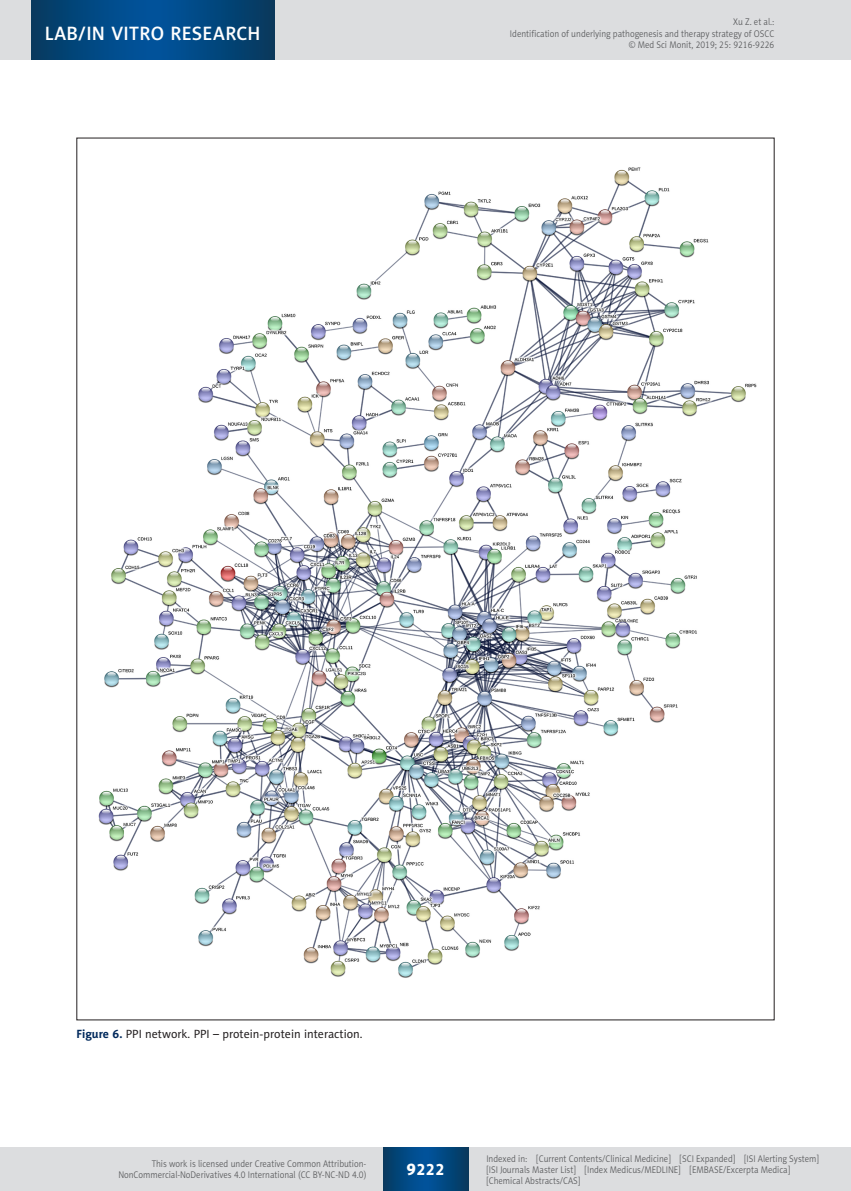
<style>
.page{position:relative;width:851px;height:1191px;background:#fff}
.page>*{position:absolute;margin:0;border:0;box-sizing:border-box;transform-origin:0 0}
.t1{font:19.5px "Naomi Sans EFN Medium";letter-spacing:.015em;color:#fff}
.t2{font:16.5px "Naomi Sans EFN Heavy";color:#fff}
.MSM_Rycina_tytul{font:12px "Naomi Sans EFN";color:#231f20}
.t3{font:9.75px/11.2px "Naomi Sans EFN Light";color:#57585a;text-align:right;scale:.9 1}
.s1{font-weight:700;color:#00295c}
</style>
<div class="page">
<img style="left:98px;top:167px;width:659px;height:811px">
<div style="left:0;top:1148px;width:850px;height:43px;background:#dcdddf"></div>
<svg style="left:383px;top:1147px;width:85px;height:43px"></svg>
<div style="left:0;top:0;width:850px;height:60px;background:#dcdddf"></div>
<hr style="left:850px;top:0;width:1px;height:60px;background:#dcdddf">
<svg style="left:32px;top:0;width:242px;height:60px"></svg>
<h1 class="t1" style="left:45px;top:22px;width:217px">LAB/IN VITRO RESEARCH</h1>
<p class="t3" style="left:510px;top:16px;width:295px">Xu Z. et al.:<br>Identification of underlying pathogenesis and therapy strategy of OSCC © Med Sci Monit, 2019; 25: 9216-9226</p>
<p class="MSM_Rycina_tytul" style="left:77px;top:1027px;width:287px"><span class="s1">Figure 6.</span> PPI network. PPI – protein-protein interaction.</p>
<p class="t3" style="left:118px;top:1158px;width:277px">This work is licensed under Creative Common Attribution-<br>NonCommercial-NoDerivatives 4.0 International (CC BY-NC-ND 4.0)</p>
<h2 class="t2" style="left:406px;top:1159px;width:40px">9222</h2>
<p class="t3" style="left:486px;top:1152px;width:371px;text-align:left">Indexed in: [Current Contents/Clinical Medicine] [SCI Expanded] [ISI Alerting System] [ISI Journals Master List] [Index Medicus/MEDLINE] [EMBASE/Excerpta Medica] [Chemical Abstracts/CAS]</p>
</div>
